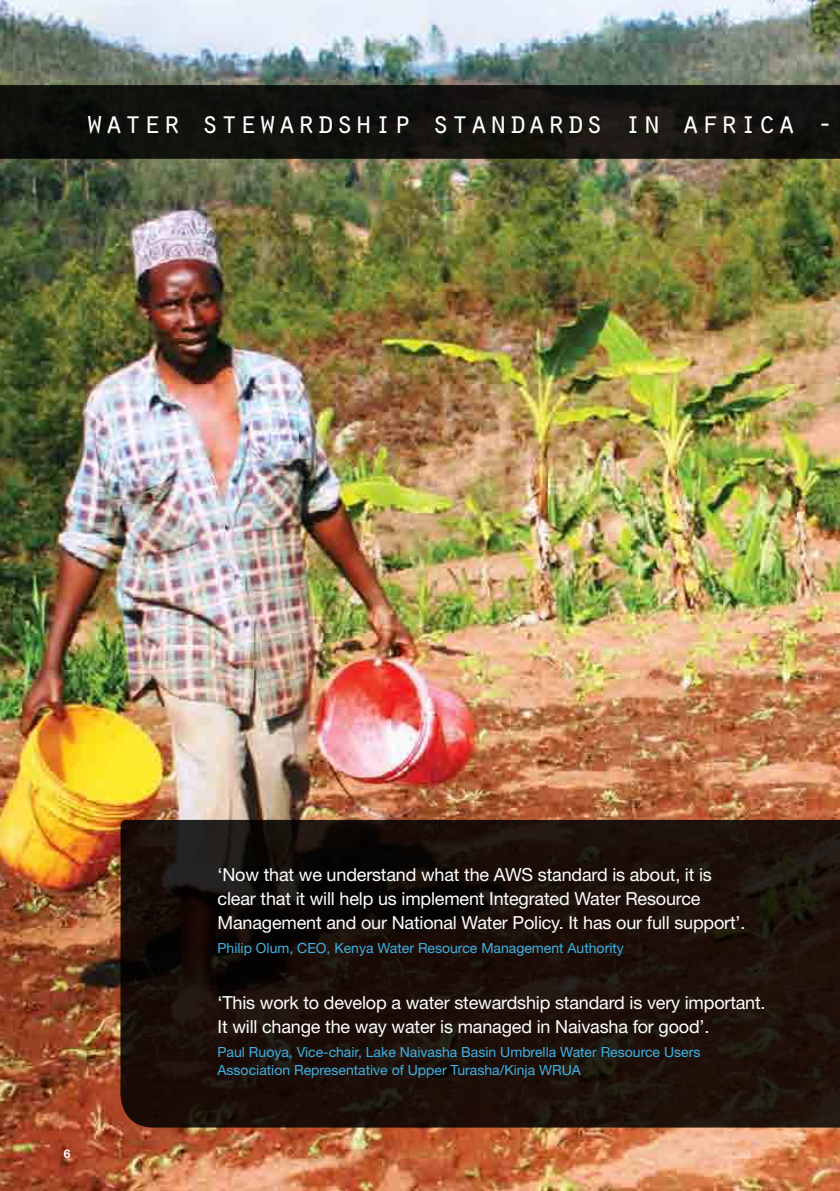
<style>
.page{position:relative;width:840px;height:1191px;background:#fff}
.page>*{position:absolute;margin:0;border:0;box-sizing:border-box;transform-origin:0 0}
.t1{font:32px "Orator Std";color:#fff}
.t2{font:18px/24px "Helvetica Neue";letter-spacing:-.01em;color:#fff}
.t3{font:14px/18px "Helvetica Neue";color:#3fb1e5}
.t4{font:700 12px "Helvetica Neue";color:#fff}
</style>
<div class="page">
<img style="left:0;top:0;width:839px;height:1191px">
<img style="left:0;top:85px;width:839px;height:1044px">
<h1 class="t1" style="left:85px;top:99px;width:750px">water stewardship standards in africa -</h1>
<p class="t4" style="left:64px;top:1146px;width:8px">6</p>
<p class="t2" style="left:217px;top:862px;width:529px">‘Now that we understand what the AWS standard is about, it is clear that it will help us implement Integrated Water Resource<br>Management and our National Water Policy. It has our full support’.</p>
<p class="t3" style="left:217px;top:938px;width:407px">Philip Olum, CEO, Kenya Water Resource Management Authority</p>
<p class="t2" style="left:217px;top:990px;width:549px">‘This work to develop a water stewardship standard is very important.<br>It will change the way water is managed in Naivasha for good’.</p>
<p class="t3" style="left:217px;top:1042px;width:484px">Paul Ruoya, Vice-chair, Lake Naivasha Basin Umbrella Water Resource Users<br>Association Representative of Upper Turasha/Kinja WRUA</p>
</div>
